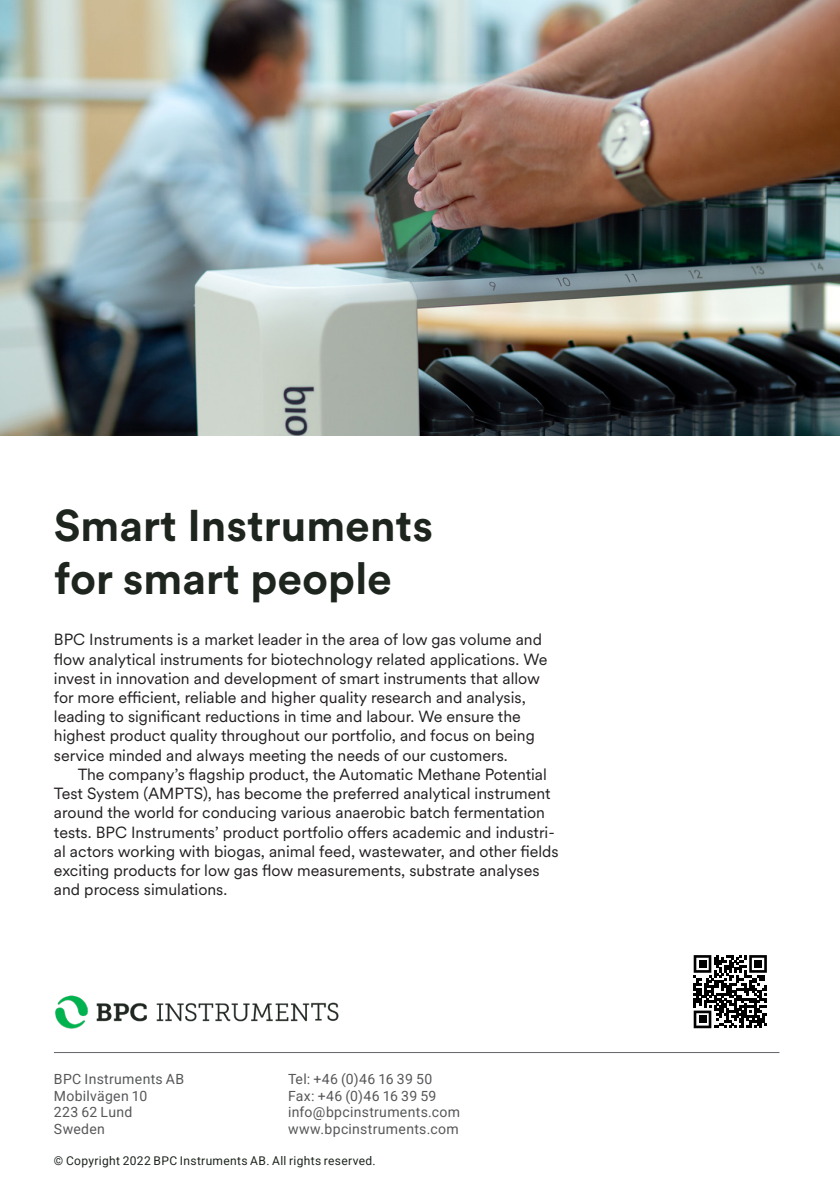
<style>
.page{position:relative;width:840px;height:1191px;background:#fff}
.page>*{position:absolute;margin:0;border:0;box-sizing:border-box;transform-origin:0 0}
.t1{font:700 44px "Circular XX";color:#1e251e}
.t2{font:16px/19.2px "Circular XX";color:#231f20}
.Main_text_dark{font:14px "Roboto";letter-spacing:.025em;color:#57585a}
.Brödtext{font:12px "Roboto";letter-spacing:.03em;color:#1e251e}
</style>
<div class="page">
<img style="left:55px;top:995px;width:284px;height:34px">
<hr style="left:54px;top:1052px;width:725px;height:1px;background:#63656a">
<img style="left:0;top:0;width:839px;height:436px">
<svg style="left:693px;top:955px;width:73px;height:73px"></svg>
<div style="left:698px;top:960px;width:8px;height:7px;background:#000"></div>
<div style="left:753px;top:960px;width:8px;height:7px;background:#000"></div>
<div style="left:698px;top:1015px;width:8px;height:8px;background:#000"></div>
<p class="t1" style="left:54px;top:495px;width:380px">Smart Instruments</p>
<p class="t1" style="left:54px;top:548px;width:339px">for smart people</p>
<p class="t2" style="left:54px;top:629px;width:495px">BPC Instruments is a market leader in the area of low gas volume and flow analytical instruments for biotechnology related applications. We invest in innovation and development of smart instruments that allow for more efficient, reliable and higher quality research and analysis, leading to significant reductions in time and labour. We ensure the highest product quality throughout our portfolio, and focus on being service minded and always meeting the needs of our customers.</p>
<p class="t2" style="left:54px;top:764px;width:506px;text-indent:24px">The company’s flagship product, the Automatic Methane Potential Test System (AMPTS), has become the preferred analytical instrument around the world for conducing various anaerobic batch fermentation tests. BPC Instruments’ product portfolio offers academic and industri&shy;al actors working with biogas, animal feed, wastewater, and other fields exciting products for low gas flow measurements, substrate analyses and process simulations.</p>
<p class="Main_text_dark" style="left:54px;top:1069px;width:132px">BPC Instruments AB</p>
<p class="Main_text_dark" style="left:54px;top:1085px;width:95px">Mobilvägen 10</p>
<p class="Main_text_dark" style="left:54px;top:1102px;width:80px">223 62 Lund</p>
<p class="Main_text_dark" style="left:54px;top:1119px;width:53px">Sweden</p>
<p class="Main_text_dark" style="left:288px;top:1069px;width:146px">Tel: +46 (0)46 16 39 50</p>
<p class="Main_text_dark" style="left:288px;top:1085px;width:150px">Fax: +46 (0)46 16 39 59</p>
<p class="Main_text_dark" style="left:288px;top:1102px;width:174px">info@bpcinstruments.com</p>
<p class="Main_text_dark" style="left:288px;top:1119px;width:172px">www.bpcinstruments.com</p>
<p class="Brödtext" style="left:54px;top:1152px;width:323px">© Copyright 2022 BPC Instruments AB. All rights reserved.</p>
</div>
